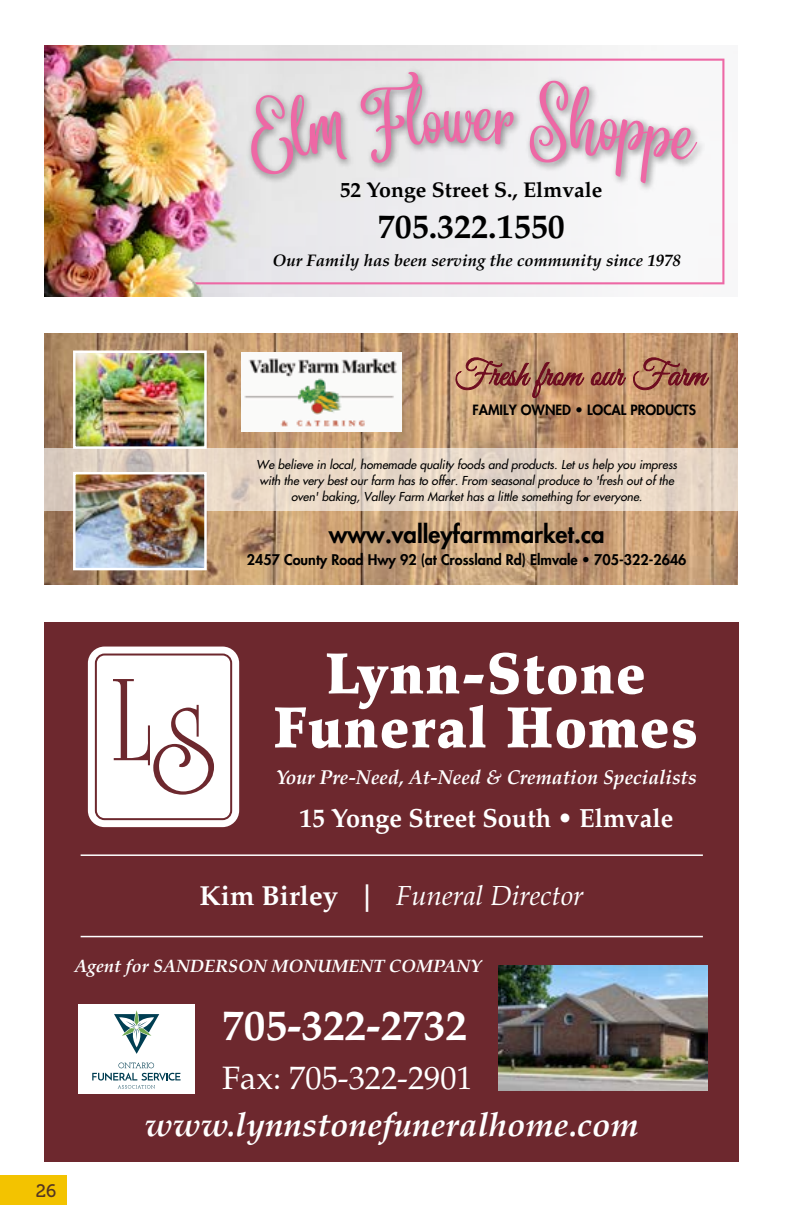
<style>
.page{position:relative;width:792px;height:1224px;background:#fff}
.page>*{position:absolute;margin:0;border:0;box-sizing:border-box;transform-origin:0 0}
.t1{font:900 57.6px/54px "Palatino LT Std";letter-spacing:.03em;color:#fff;text-align:center;scale:.95 1}
.t2{font:700 43.2px "Palatino LT Std";color:#fff}
.t3{font:700 34px "Palatino LT Std";color:#000}
.t4{font:italic 700 33.4px "Palatino LT Std";color:#fff}
.t5{font:32.4px "Palatino LT Std";color:#fff}
.t6{font:italic 27.6px "Palatino LT Std";color:#fff}
.t7{font:700 26.4px "Palatino LT Std";color:#fff;scale:.96 1}
.t8{font:800 23.8px "Futura Std";color:#000}
.t9{font:700 21.4px "Palatino LT Std";color:#000}
.t10{font:italic 700 20.2px "Palatino LT Std";color:#fff;scale:.96 1}
.t11{font:italic 700 18px "Palatino LT Std";color:#fff}
.t12{font:18px "Museo 500";color:#533623}
.t13{font:italic 700 16.8px "Palatino LT Std";color:#000}
.t14{font:800 14.4px "Futura Std";color:#000}
.t15{font:800 13.8px "Futura Std";color:#000}
.t16{font:italic 500 12px/16px "Futura Std";color:#000;text-align:center}
.s1{font-weight:700;font-style:normal}
</style>
<div class="page">
<div style="left:0;top:1175px;width:67px;height:30px;background:#f3c300"></div>
<div style="left:45px;top:622px;width:694px;height:540px;background:#6d282e"></div>
<div style="left:78px;top:1005px;width:117px;height:89px;background:#fff"></div>
<svg style="left:92px;top:1062px;width:89px;height:27px"></svg>
<svg style="left:114px;top:1010px;width:45px;height:44px"></svg>
<img style="left:498px;top:965px;width:210px;height:126px">
<hr style="left:81px;top:936px;width:622px;height:1px;background:#fff">
<hr style="left:81px;top:854px;width:622px;height:2px;background:#fff">
<svg style="left:88px;top:647px;width:151px;height:180px;background:#faf8f8"></svg>
<div style="left:96px;top:655px;width:135px;height:164px;background:#fff;border-radius:9px"></div>
<div style="left:95px;top:654px;width:137px;height:166px;border:2px solid #6d282e;border-radius:9px"></div>
<svg style="left:113px;top:679px;width:101px;height:116px"></svg>
<img style="left:44px;top:333px;width:694px;height:252px">
<svg style="left:454px;top:355px;width:130px;height:43px;background:#b47e62"></svg>
<svg style="left:590px;top:367px;width:36px;height:19px"></svg>
<svg style="left:632px;top:355px;width:77px;height:35px;background:#ad735a"></svg>
<svg style="left:44px;top:448px;width:694px;height:63px;background:#e5d5c5"></svg>
<img style="left:76px;top:354px;width:128px;height:92px">
<div style="left:73px;top:351px;width:134px;height:98px;border:2px solid #fff"></div>
<img style="left:76px;top:475px;width:128px;height:92px">
<div style="left:73px;top:472px;width:134px;height:98px;border:2px solid #fff"></div>
<img style="left:241px;top:352px;width:160px;height:80px">
<img style="left:44px;top:45px;width:185px;height:252px">
<div style="left:229px;top:45px;width:509px;height:252px;background:linear-gradient(to right,#e1e1e3,#faf9fa)"></div>
<svg style="left:167px;top:59px;width:557px;height:225px"></svg>
<h3 class="t9" style="left:340px;top:177px;width:264px">52 Yonge Street S., Elmvale</h3>
<h3 class="t3" style="left:378px;top:206px;width:189px">705.322.1550</h3>
<h3 class="t13" style="left:273px;top:250px;width:410px">Our Family has been serving the community since 1978</h3>
<p class="t15" style="left:472px;top:401px;width:225px">FAMILY OWNED • LOCAL PRODUCTS</p>
<p class="t16" style="left:256px;top:457px;width:423px">We believe in local, homemade quality foods and products. Let us help you impress with the very best our farm has to offer. From seasonal produce to 'fresh out of the oven' baking, Valley Farm Market has a little something for everyone.</p>
<h3 class="t8" style="left:329px;top:519px;width:277px">www.valleyfarmmarket.ca</h3>
<p class="t14" style="left:247px;top:551px;width:441px">2457 County Road Hwy 92 (at Crossland Rd) Elmvale • 705-322-2646</p>
<h1 class="t1" style="left:274px;top:647px;width:448px">Lynn-Stone<br>Funeral Homes</h1>
<h3 class="t10" style="left:276px;top:765px;width:440px">Your Pre-Need, At-Need &amp; Cremation Specialists</h3>
<h3 class="t7" style="left:299px;top:803px;width:391px">15 Yonge Street South • Elmvale</h3>
<h3 class="t6" style="left:200px;top:879px;width:386px"><span class="s1">Kim Birley |</span> Funeral Director</h3>
<h3 class="t12" style="left:36px;top:1180px;width:22px">26</h3>
<h3 class="t11" style="left:74px;top:955px;width:408px">Agent for SANDERSON MONUMENT COMPANY</h3>
<h2 class="t2" style="left:222px;top:1000px;width:246px">705-322-2732</h2>
<h3 class="t5" style="left:222px;top:1059px;width:252px">Fax: 705-322-2901</h3>
<h3 class="t4" style="left:145px;top:1105px;width:495px">www.lynnstonefuneralhome.com</h3>
</div>
